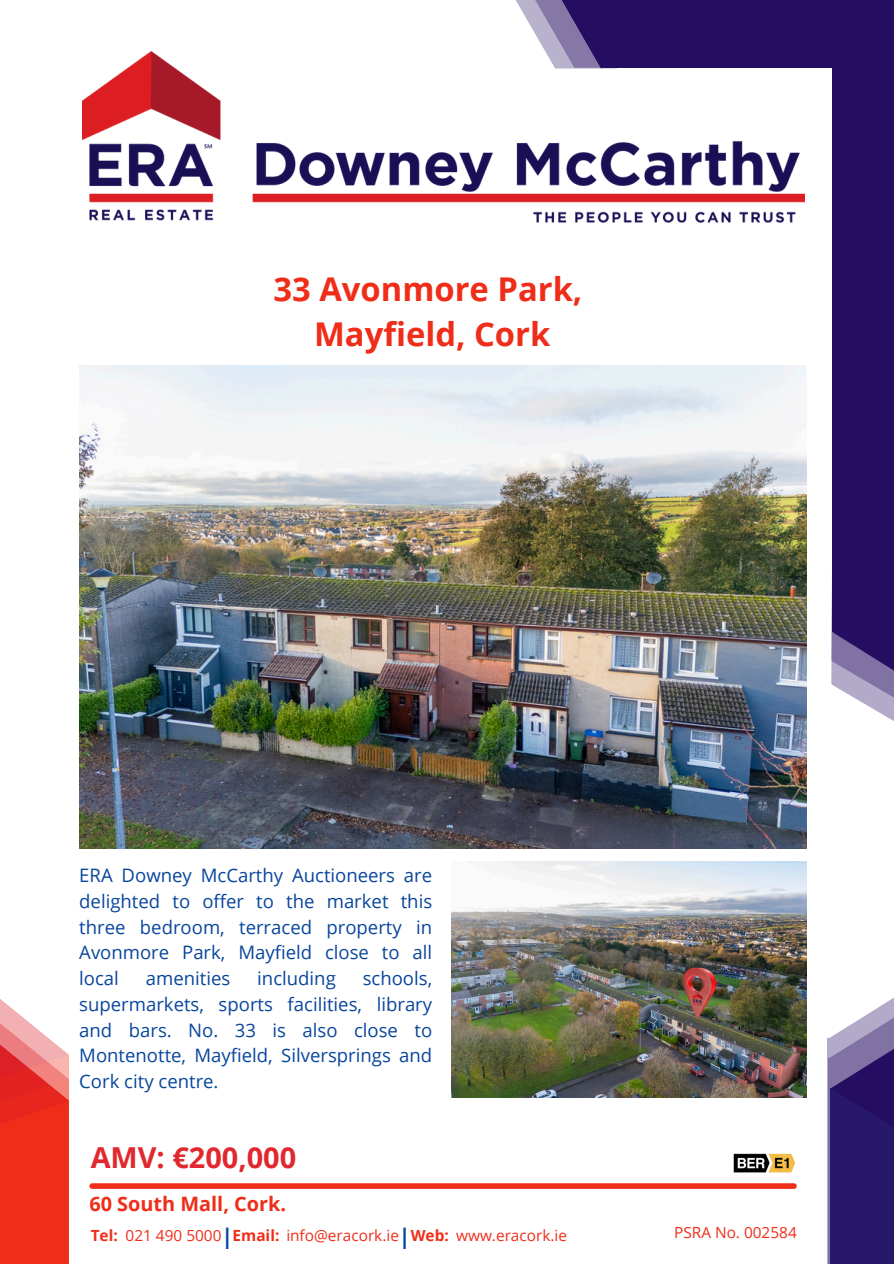
<style>
.page{position:relative;width:894px;height:1264px;background:#fff}
.page>*{position:absolute;margin:0;border:0;box-sizing:border-box;transform-origin:0 0}
.t1{font:700 32.7px/45px "Open Sans";color:#ef2d19;text-align:center}
.t2{font:700 28.8px "Open Sans";color:#e1282e}
.t3{font:700 21.3px "Open Sans";color:#08459d}
.t4{font:700 19.8px "Open Sans";color:#ef2d19}
.t5{font:18.6px/25.8px "Open Sans";color:#08459d;text-align:justify}
.t6{font:15.3px "Open Sans";color:#ef2d19}
.t7{font:700 15.3px "Open Sans";color:#ef2d19}
</style>
<div class="page">
<svg style="left:515px;top:0;width:13px;height:21px"></svg>
<svg style="left:528px;top:0;width:27px;height:51px"></svg>
<div style="left:602px;top:0;width:291px;height:68px;background:#250e62"></div>
<svg style="left:831px;top:585px;width:62px;height:136px"></svg>
<div style="left:832px;top:0;width:61px;height:631px;background:#250e62"></div>
<svg style="left:832px;top:631px;width:61px;height:60px;background:#6c5d95"></svg>
<div style="left:92px;top:1183px;width:701px;height:5px;background:#ef2d19"></div>
<svg style="left:555px;top:0;width:47px;height:51px;background:#523f82"></svg>
<img style="left:79px;top:365px;width:727px;height:483px">
<div style="left:0;top:1054px;width:68px;height:209px;background:#ef2d19"></div>
<svg style="left:0;top:999px;width:69px;height:155px"></svg>
<div style="left:826px;top:1038px;width:67px;height:225px;background:#b2aac8"></div>
<div style="left:828px;top:1058px;width:65px;height:205px;background:#28186c"></div>
<svg style="left:828px;top:998px;width:65px;height:142px"></svg>
<img style="left:451px;top:861px;width:355px;height:236px">
<img style="left:82px;top:51px;width:722px;height:172px">
<img style="left:733px;top:1153px;width:63px;height:20px">
<h2 class="t1" style="left:273px;top:266px;width:310px">33 Avonmore Park,<br>Mayfield, Cork</h2>
<h3 class="t5" style="left:79px;top:862px;width:354px">ERA Downey McCarthy Auctioneers are delighted to offer to the market this three bedroom, terraced property in Avonmore Park, Mayfield close to all local</h3>
<h3 class="t5" style="left:79px;top:965px;width:354px;text-indent:283px">schools, supermarkets, sports facilities, library and bars. No. 33 is also close to Montenotte, Mayfield, Silversprings and Cork city centre.</h3>
<h3 class="t5" style="left:146px;top:965px;width:86px">amenities</h3>
<h3 class="t5" style="left:257px;top:965px;width:80px">including</h3>
<p class="t2" style="left:91px;top:1137px;width:207px">AMV: €200,000</p>
<h1 class="t4" style="left:89px;top:1190px;width:198px">60 South Mall, Cork.</h1>
<p class="t7" style="left:91px;top:1224px;width:29px">Tel:</p>
<p class="t6" style="left:126px;top:1224px;width:97px">021 490 5000</p>
<p class="t3" style="left:221px;top:1220px;width:13px">|</p>
<p class="t7" style="left:232px;top:1224px;width:48px">Email:</p>
<p class="t6" style="left:286px;top:1224px;width:114px">info@eracork.ie</p>
<h4 class="t3" style="left:399px;top:1220px;width:13px">|</h4>
<p class="t7" style="left:410px;top:1224px;width:40px">Web:</p>
<p class="t6" style="left:456px;top:1224px;width:112px">www.eracork.ie</p>
<p class="t6" style="left:674px;top:1221px;width:124px">PSRA No. 002584</p>
</div>
